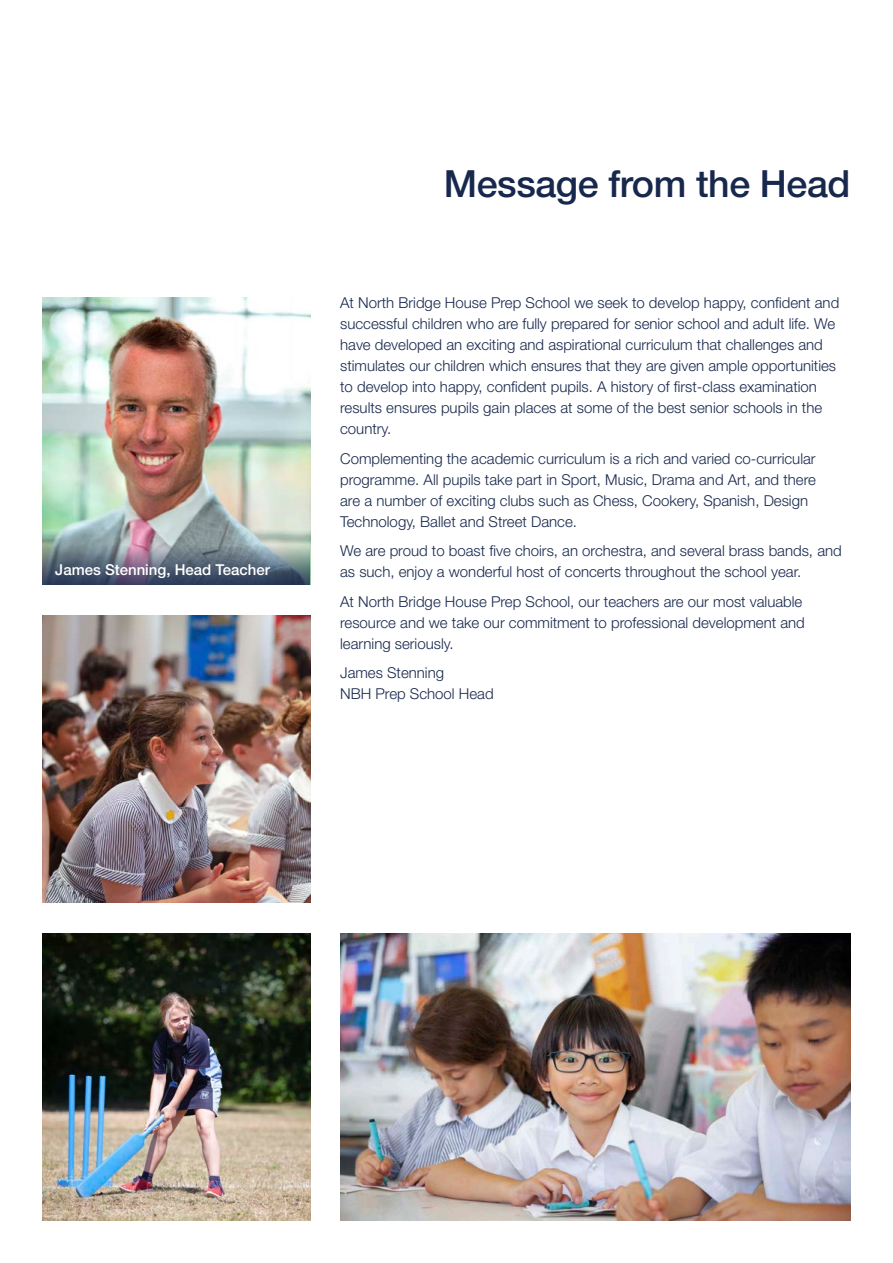
<style>
.page{position:relative;width:893px;height:1263px;background:#fff}
.page>*{position:absolute;margin:0;border:0;box-sizing:border-box;transform-origin:0 0}
.t1{font:500 37.5px "Helvetica Neue LT Std";letter-spacing:-.01em;color:#18284d}
.t2{font:300 15px/21px "Helvetica Neue LT Std";color:#18284d}
.t3{font:500 15px "Helvetica Neue LT Std";color:#fff}
</style>
<div class="page">
<img style="left:43px;top:298px;width:267px;height:242px">
<img style="left:43px;top:540px;width:267px;height:44px">
<img style="left:340px;top:933px;width:510px;height:287px">
<img style="left:43px;top:615px;width:267px;height:287px">
<img style="left:43px;top:933px;width:267px;height:287px">
<p class="t3" style="left:55px;top:561px;width:216px">James Stenning, Head Teacher</p>
<h1 class="t1" style="left:444px;top:161px;width:408px">Message from the Head</h1>
<p class="t2" style="left:340px;top:292px;width:501px">At North Bridge House Prep School we seek to develop happy, confident and successful children who are fully prepared for senior school and adult life. We have developed an exciting and aspirational curriculum that challenges and stimulates our children which ensures that they are given ample opportunities to develop into happy, confident pupils. A history of first-class examination results ensures pupils gain places at some of the best senior schools in the country.</p>
<p class="t2" style="left:340px;top:448px;width:477px">Complementing the academic curriculum is a rich and varied co-curricular programme. All pupils take part in Sport, Music, Drama and Art, and there are a number of exciting clubs such as Chess, Cookery, Spanish, Design Technology, Ballet and Street Dance.</p>
<p class="t2" style="left:340px;top:540px;width:503px">We are proud to boast five choirs, an orchestra, and several brass bands, and as such, enjoy a wonderful host of concerts throughout the school year.</p>
<p class="t2" style="left:340px;top:591px;width:466px">At North Bridge House Prep School, our teachers are our most valuable resource and we take our commitment to professional development and learning seriously.</p>
<p class="t2" style="left:340px;top:662px;width:155px">James Stenning<br>NBH Prep School Head</p>
</div>
